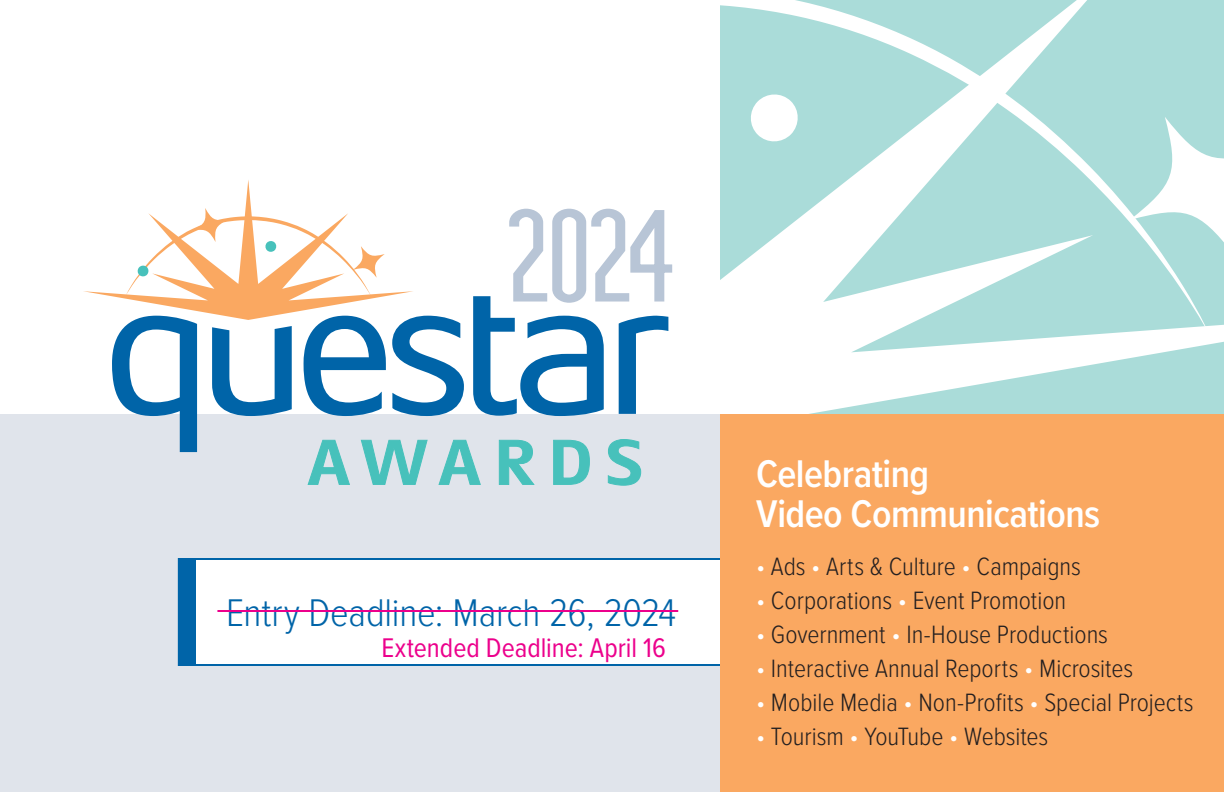
<style>
.page{position:relative;width:1224px;height:792px;background:#fff}
.page>*{position:absolute;margin:0;border:0;box-sizing:border-box;transform-origin:0 0}
.t1{font:600 40px/40px "Proxima Nova Cond";letter-spacing:-.015em;color:#fff}
.t2{font:300 40px "Proxima Nova Cond";letter-spacing:-.005em;color:#0064a8}
.t3{font:28px "Proxima Nova Cond";color:#ec008c}
.t4{font:300 26px "Proxima Nova Cond";color:#231f20}
.s1{color:#fff}
</style>
<div class="page">
<svg style="left:197px;top:0;width:1027px;height:414px"></svg>
<svg style="left:197px;top:0;width:1013px;height:336px"></svg>
<svg style="left:1130px;top:117px;width:94px;height:137px"></svg>
<svg style="left:748px;top:92px;width:52px;height:52px"></svg>
<div style="left:0;top:414px;width:1224px;height:378px;background:#e0e4eb"></div>
<svg style="left:112px;top:320px;width:85px;height:132px"></svg>
<svg style="left:304px;top:320px;width:82px;height:96px"></svg>
<svg style="left:392px;top:316px;width:72px;height:100px"></svg>
<svg style="left:212px;top:326px;width:80px;height:90px"></svg>
<svg style="left:473px;top:208px;width:199px;height:208px"></svg>
<svg style="left:84px;top:179px;width:330px;height:141px"></svg>
<svg style="left:193px;top:208px;width:34px;height:34px"></svg>
<svg style="left:307px;top:439px;width:43px;height:46px"></svg>
<svg style="left:360px;top:439px;width:68px;height:46px"></svg>
<svg style="left:438px;top:439px;width:43px;height:46px"></svg>
<svg style="left:498px;top:439px;width:37px;height:46px"></svg>
<svg style="left:553px;top:439px;width:37px;height:46px"></svg>
<svg style="left:607px;top:439px;width:35px;height:47px"></svg>
<div style="left:178px;top:558px;width:554px;height:108px;background:#fff;border:2px solid #0064a8"></div>
<div style="left:178px;top:558px;width:18px;height:108px;background:#0064a8"></div>
<div style="left:720px;top:414px;width:504px;height:378px;background:#faa861"></div>
<hr style="left:217px;top:610px;width:461px;height:2px;background:#ec008c">
<h1 class="t2" style="left:226px;top:583px;width:451px">Entry Deadline: March 26, 2024</h1>
<p class="t3" style="left:382px;top:627px;width:286px">Extended Deadline: April 16</p>
<h1 class="t1" style="left:756px;top:453px;width:346px">Celebrating<br>Video Communications</h1>
<p class="t4" style="left:756px;top:547px;width:326px"><span class="s1">•</span> Ads <span class="s1">•</span> Arts &amp; Culture <span class="s1">•</span> Campaigns</p>
<p class="t4" style="left:756px;top:581px;width:312px"><span class="s1">•</span> Corporations <span class="s1">•</span> Event Promotion</p>
<p class="t4" style="left:756px;top:615px;width:354px"><span class="s1">•</span> Government <span class="s1">•</span> In-House Productions</p>
<p class="t4" style="left:756px;top:649px;width:379px"><span class="s1">•</span> Interactive Annual Reports <span class="s1">•</span> Microsites</p>
<p class="t4" style="left:756px;top:683px;width:439px"><span class="s1">•</span> Mobile Media <span class="s1">•</span> Non-Profits <span class="s1">•</span> Special Projects</p>
<p class="t4" style="left:756px;top:717px;width:294px"><span class="s1">•</span> Tourism <span class="s1">•</span> YouTube <span class="s1">•</span> Websites</p>
</div>
